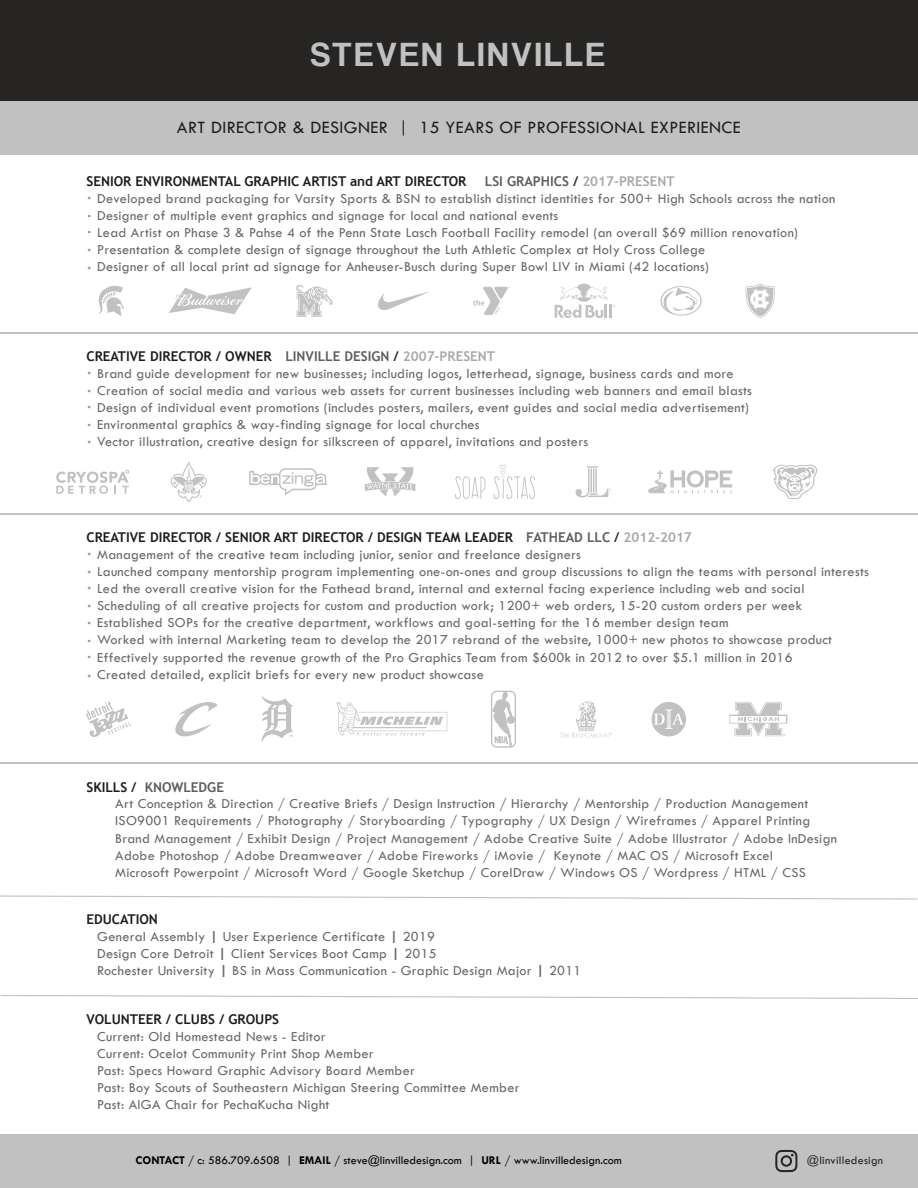
<style>
.page{position:relative;width:918px;height:1188px;background:#fff}
.page>*{position:absolute;margin:0;border:0;box-sizing:border-box;transform-origin:0 0}
.t1{font:34.5px "Coolvetica Rg";letter-spacing:.1em;color:#c1c1c1}
.t2{font:18px "Tw Cen";letter-spacing:.02em;color:#1e1d1c}
.t3{font:18px/18.1px "Arial Rounded MT Bold";color:#989796}
.t4{font:14.25px/17.1px "Tw Cen";letter-spacing:.02em;color:rgb(38 37 36/.7)}
.t5{font:700 13.5px "Trebuchet MS";color:#1e1d1c}
.t6{font:700 13.5px "Trebuchet MS";color:rgb(38 37 36/.4)}
.t7{font:700 13.5px "Trebuchet MS";color:#5f5e5d}
.t8{font:12px "Tw Cen";color:#000}
.t9{font:12px "Tw Cen";letter-spacing:.02em;color:#262524}
.s1{color:#5f5e5d}
.s2{color:#262524}
.s3{color:rgb(38 37 36/.4)}
.s4{color:#1e1d1c}
.s5{font-weight:700}
</style>
<div class="page">
<div style="left:0;top:1134px;width:918px;height:54px;background:#c1c1c1"></div>
<div style="left:0;top:0;width:918px;height:110px;background:#262524"></div>
<div style="left:0;top:101px;width:918px;height:54px;background:#c1c1c1"></div>
<hr style="left:0;top:514px;width:917px;height:1px;background:#c1c1c1">
<hr style="left:0;top:762px;width:917px;height:1px;background:#c1c1c1">
<svg style="left:0;top:895px;width:917px;height:5px"></svg>
<svg style="left:98px;top:285px;width:27px;height:31px"></svg>
<svg style="left:378px;top:292px;width:50px;height:18px"></svg>
<svg style="left:745px;top:284px;width:30px;height:34px"></svg>
<svg style="left:169px;top:287px;width:83px;height:27px"></svg>
<svg style="left:473px;top:287px;width:37px;height:28px"></svg>
<svg style="left:661px;top:286px;width:41px;height:30px"></svg>
<svg style="left:555px;top:284px;width:61px;height:34px"></svg>
<svg style="left:296px;top:285px;width:37px;height:32px"></svg>
<hr style="left:0;top:333px;width:917px;height:1px;background:#c1c1c1">
<svg style="left:171px;top:461px;width:36px;height:41px"></svg>
<svg style="left:249px;top:468px;width:78px;height:27px"></svg>
<svg style="left:56px;top:470px;width:73px;height:24px"></svg>
<svg style="left:365px;top:467px;width:50px;height:30px"></svg>
<svg style="left:576px;top:466px;width:35px;height:31px"></svg>
<svg style="left:455px;top:476px;width:30px;height:23px"></svg>
<svg style="left:494px;top:465px;width:41px;height:34px"></svg>
<svg style="left:773px;top:464px;width:44px;height:35px"></svg>
<svg style="left:648px;top:470px;width:84px;height:23px"></svg>
<svg style="left:175px;top:702px;width:43px;height:35px"></svg>
<svg style="left:86px;top:701px;width:45px;height:36px"></svg>
<svg style="left:491px;top:691px;width:25px;height:57px"></svg>
<svg style="left:560px;top:701px;width:52px;height:36px"></svg>
<svg style="left:729px;top:702px;width:58px;height:34px"></svg>
<svg style="left:652px;top:702px;width:34px;height:34px"></svg>
<svg style="left:336px;top:702px;width:111px;height:34px"></svg>
<svg style="left:261px;top:696px;width:32px;height:46px"></svg>
<svg style="left:1px;top:995px;width:917px;height:4px"></svg>
<svg style="left:775px;top:1150px;width:22px;height:22px"></svg>
<h1 class="t1" style="left:311px;top:34px;width:295px">STEVEN LINVILLE</h1>
<p class="t2" style="left:177px;top:117px;width:565px">ART DIRECTOR &amp; DESIGNER | 15 YEARS OF PROFESSIONAL EXPERIENCE</p>
<p class="t5" style="left:86px;top:173px;width:382px">SENIOR ENVIRONMENTAL GRAPHIC ARTIST and ART DIRECTOR</p>
<p class="t6" style="left:485px;top:173px;width:191px"><span class="s1">LSI GRAPHICS</span> <span class="s2">/</span> 2017-PRESENT</p>
<p class="t3" style="left:86px;top:183px;width:7px">. .</p>
<p class="t3" style="left:86px;top:218px;width:7px;text-align:justify">. . .</p>
<p class="t4" style="left:97px;top:190px;width:740px">Developed brand packaging for Varsity Sports &amp; BSN to establish distinct identities for 500+ High Schools across the nation Designer of multiple event graphics and signage for local and national events<br>Lead Artist on Phase 3 &amp; Pahse 4 of the Penn State Lasch Football Facility remodel (an overall $69 million renovation)<br>Presentation &amp; complete design of signage throughout the Luth Athletic Complex at Holy Cross College<br>Designer of all local print ad signage for Anheuser-Busch during Super Bowl LIV in Miami (42 locations)</p>
<p class="t5" style="left:86px;top:348px;width:410px">CREATIVE DIRECTOR / OWNER <span class="s1">LINVILLE DESIGN</span> <span class="s2">/</span> <span class="s3">2007-PRESENT</span></p>
<p class="t3" style="left:86px;top:358px;width:7px">. .</p>
<p class="t3" style="left:86px;top:393px;width:7px">.</p>
<p class="t4" style="left:97px;top:365px;width:656px">Brand guide development for new businesses; including logos, letterhead, signage, business cards and more Creation of social media and various web assets for current businesses including web banners and email blasts Design of individual event promotions (includes posters, mailers, event guides and social media advertisement)<br>Environmental graphics &amp; way-finding signage for local churches<br>Vector illustration, creative design for silkscreen of apparel, invitations and posters</p>
<p class="t3" style="left:86px;top:412px;width:7px;line-height:16.5px">. .</p>
<p class="t5" style="left:86px;top:529px;width:607px">CREATIVE DIRECTOR / SENIOR ART DIRECTOR / DESIGN TEAM LEADER <span class="s1">FATHEAD LLC</span> <span class="s2">/</span> <span class="s3">2012-2017</span></p>
<p class="t4" style="left:97px;top:546px;width:773px">Management of the creative team including junior, senior and freelance designers<br>Launched company mentorship program implementing one-on-ones and group discussions to align the teams with personal interests Led the overall creative vision for the Fathead brand, internal and external facing experience including web and social Scheduling of all creative projects for custom and production work; 1200+ web orders, 15-20 custom orders per week Established SOPs for the creative department, workflows and goal-setting for the 16 member design team<br>Worked with internal Marketing team to develop the 2017 rebrand of the website, 1000+ new photos to showcase product Effectively supported the revenue growth of the Pro Graphics Team from $600k in 2012 to over $5.1 million in 2016<br>Created detailed, explicit briefs for every new product showcase</p>
<p class="t3" style="left:86px;top:539px;width:7px">. .</p>
<p class="t3" style="left:86px;top:574px;width:7px;line-height:17.2px;text-align:justify">. . .</p>
<p class="t3" style="left:86px;top:627px;width:7px;line-height:16.4px">. .</p>
<p class="t3" style="left:86px;top:661px;width:7px">.</p>
<p class="t7" style="left:86px;top:778px;width:139px"><span class="s4">SKILLS</span> <span class="s2">/</span> KNOWLEDGE</p>
<p class="t4" style="left:115px;top:795px;width:723px">Art Conception &amp; Direction / Creative Briefs / Design Instruction / Hierarchy / Mentorship / Production Management ISO9001 Requirements / Photography / Storyboarding / Typography / UX Design / Wireframes / Apparel Printing Brand Management / Exhibit Design / Project Management / Adobe Creative Suite / Adobe Illustrator / Adobe InDesign Adobe Photoshop / Adobe Dreamweaver / Adobe Fireworks / iMovie / Keynote / MAC OS / Microsoft Excel<br>Microsoft Powerpoint / Microsoft Word / Google Sketchup / CorelDraw / Windows OS / Wordpress / HTML / CSS</p>
<p class="t5" style="left:86px;top:911px;width:73px">EDUCATION</p>
<p class="t4" style="left:97px;top:928px;width:486px">General Assembly <span class="s5">|</span> User Experience Certificate <span class="s5">|</span> 2019<br>Design Core Detroit <span class="s5">|</span> Client Services Boot Camp <span class="s5">|</span> 2015<br>Rochester University <span class="s5">|</span> BS in Mass Communication - Graphic Design Major <span class="s5">|</span> 2011</p>
<p class="t5" style="left:86px;top:1011px;width:194px">VOLUNTEER / CLUBS / GROUPS</p>
<p class="t4" style="left:97px;top:1027px;width:424px">Current: Old Homestead News - Editor<br>Current: Ocelot Community Print Shop Member<br>Past: Specs Howard Graphic Advisory Board Member<br>Past: Boy Scouts of Southeastern Michigan Steering Committee Member Past: AIGA Chair for PechaKucha Night</p>
<p class="t8" style="left:136px;top:1153px;width:488px"><span class="s5">CONTACT</span> / c: 586.709.6508 | <span class="s5">EMAIL</span> / steve@linvilledesign.com | <span class="s5">URL</span> / www.linvilledesign.com</p>
<p class="t9" style="left:807px;top:1153px;width:78px">@linvilledesign</p>
</div>
